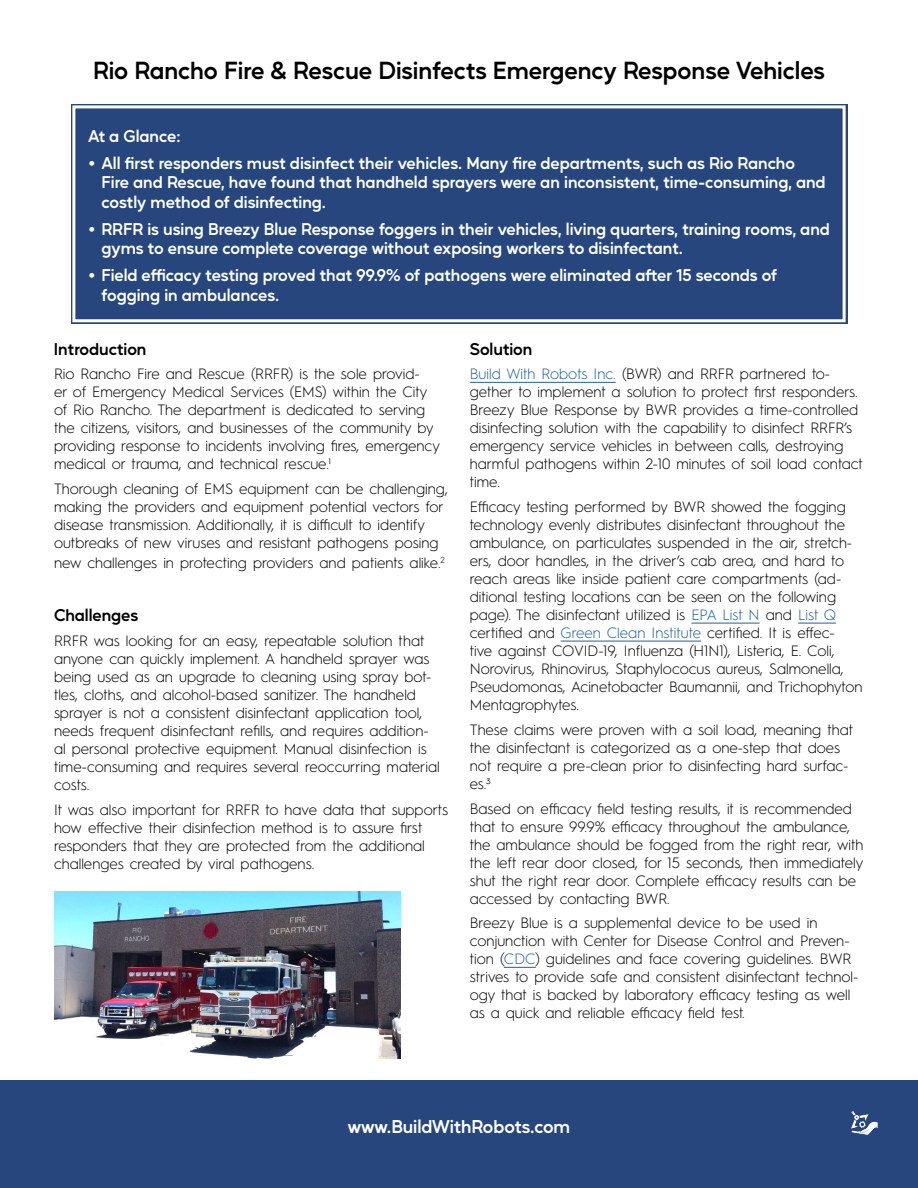
<style>
.page{position:relative;width:918px;height:1188px;background:#fff}
.page>*{position:absolute;margin:0;border:0;box-sizing:border-box;transform-origin:0 0}
.t1{font:600 24px "Mustica Pro";letter-spacing:-.005em;color:#000}
.t2{font:600 18px "Mustica Pro";letter-spacing:-.005em;color:#fff}
.t3{font:600 16.5px/19.8px "Mustica Pro";color:#fff}
.t4{font:600 16.5px "Mustica Pro";letter-spacing:-.005em;color:#000}
.t5{font:300 15px/18px "Hurme Geometric Sans 1";color:#000}
.s1{color:#215e9e}
</style>
<div class="page">
<div style="left:71px;top:104px;width:777px;height:220px;background:#26467d"></div>
<div style="left:72px;top:105px;width:774px;height:217px;border:3px solid #fff"></div>
<hr style="left:470px;top:382px;width:146px;height:1px;background:#215e9e">
<hr style="left:691px;top:623px;width:69px;height:1px;background:#215e9e">
<hr style="left:798px;top:623px;width:38px;height:1px;background:#215e9e">
<hr style="left:561px;top:641px;width:140px;height:1px;background:#215e9e">
<hr style="left:504px;top:967px;width:32px;height:1px;background:#215e9e">
<div style="left:0;top:1080px;width:918px;height:108px;background:#26467d"></div>
<img style="left:851px;top:1111px;width:28px;height:24px">
<img style="left:54px;top:892px;width:346px;height:167px">
<h1 class="t1" style="left:93px;top:51px;width:733px">Rio Rancho Fire &amp; Rescue Disinfects Emergency Response Vehicles</h1>
<p class="t3" style="left:88px;top:124px;width:94px">At a Glance:</p>
<p class="t3" style="left:102px;top:151px;width:726px;text-indent:-13px">• All first responders must disinfect their vehicles. Many fire departments, such as Rio Rancho<br>Fire and Rescue, have found that handheld sprayers were an inconsistent, time-consuming, and costly method of disinfecting.</p>
<p class="t3" style="left:102px;top:217px;width:730px;text-indent:-13px">• RRFR is using Breezy Blue Response foggers in their vehicles, living quarters, training rooms, and gyms to ensure complete coverage without exposing workers to disinfectant.</p>
<p class="t3" style="left:102px;top:263px;width:677px;text-indent:-13px">• Field efficacy testing proved that 99.9% of pathogens were eliminated after 15 seconds of fogging in ambulances.</p>
<p class="t4" style="left:54px;top:336px;width:94px">Introduction</p>
<p class="t5" style="left:54px;top:364px;width:387px">Rio Rancho Fire and Rescue (RRFR) is the sole provid-<br>er of Emergency Medical Services (EMS) within the City of Rio Rancho. The department is dedicated to serving the citizens, visitors, and businesses of the community by providing response to incidents involving fires, emergency medical or trauma, and technical rescue.¹</p>
<p class="t5" style="left:54px;top:479px;width:396px">Thorough cleaning of EMS equipment can be challenging, making the providers and equipment potential vectors for disease transmission. Additionally, it is difficult to identify outbreaks of new viruses and resistant pathogens posing</p>
<p class="t5" style="left:54px;top:553px;width:392px">new challenges in protecting providers and patients alike.<sup>2</sup></p>
<p class="t4" style="left:54px;top:602px;width:86px">Challenges</p>
<p class="t5" style="left:54px;top:631px;width:387px">RRFR was looking for an easy, repeatable solution that anyone can quickly implement. A handheld sprayer was being used as an upgrade to cleaning using spray bot&shy;tles, cloths, and alcohol-based sanitizer. The handheld sprayer is not a consistent disinfectant application tool, needs frequent disinfectant refills, and requires addition&shy;al personal protective equipment. Manual disinfection is time-consuming and requires several reoccurring material costs.</p>
<p class="t5" style="left:54px;top:800px;width:396px">It was also important for RRFR to have data that supports how effective their disinfection method is to assure first responders that they are protected from the additional challenges created by viral pathogens.</p>
<p class="t4" style="left:470px;top:336px;width:64px">Solution</p>
<p class="t5" style="left:470px;top:364px;width:395px"><span class="s1">Build With Robots Inc.</span> (BWR) and RRFR partnered to&shy;gether to implement a solution to protect first responders.<br>Breezy Blue Response by BWR provides a time-controlled disinfecting solution with the capability to disinfect RRFR’s emergency service vehicles in between calls, destroying harmful pathogens within 2-10 minutes of soil load contact time.</p>
<p class="t5" style="left:470px;top:497px;width:394px">Efficacy testing performed by BWR showed the fogging technology evenly distributes disinfectant throughout the ambulance, on particulates suspended in the air, stretch&shy;ers, door handles, in the driver’s cab area, and hard to reach areas like inside patient care compartments (ad&shy;ditional testing locations can be seen on the following page). The disinfectant utilized is <span class="s1">EPA List N</span> and <span class="s1">List Q </span>certified and <span class="s1">Green Clean Institute</span> certified. It is effec-<br>tive against COVID-19, Influenza (H1N1), Listeria, E. Coli, Norovirus, Rhinovirus, Staphylococus aureus, Salmonella, Pseudomonas, Acinetobacter Baumannii, and Trichophyton Mentagrophytes.</p>
<p class="t5" style="left:470px;top:720px;width:385px">These claims were proven with a soil load, meaning that the disinfectant is categorized as a one-step that does not require a pre-clean prior to disinfecting hard surfac&shy;es.³</p>
<p class="t5" style="left:470px;top:799px;width:395px">Based on efficacy field testing results, it is recommended that to ensure 99.9% efficacy throughout the ambulance, the ambulance should be fogged from the right rear, with the left rear door closed, for 15 seconds, then immediately shut the right rear door. Complete efficacy results can be accessed by contacting BWR.</p>
<p class="t5" style="left:470px;top:913px;width:390px">Breezy Blue is a supplemental device to be used in conjunction with Center for Disease Control and Preven&shy;tion (<span class="s1">CDC</span>) guidelines and face covering guidelines. BWR strives to provide safe and consistent disinfectant technol&shy;ogy that is backed by laboratory efficacy testing as well as a quick and reliable efficacy field test.</p>
<p class="t2" style="left:348px;top:1112px;width:224px">www.BuildWithRobots.com</p>
</div>
